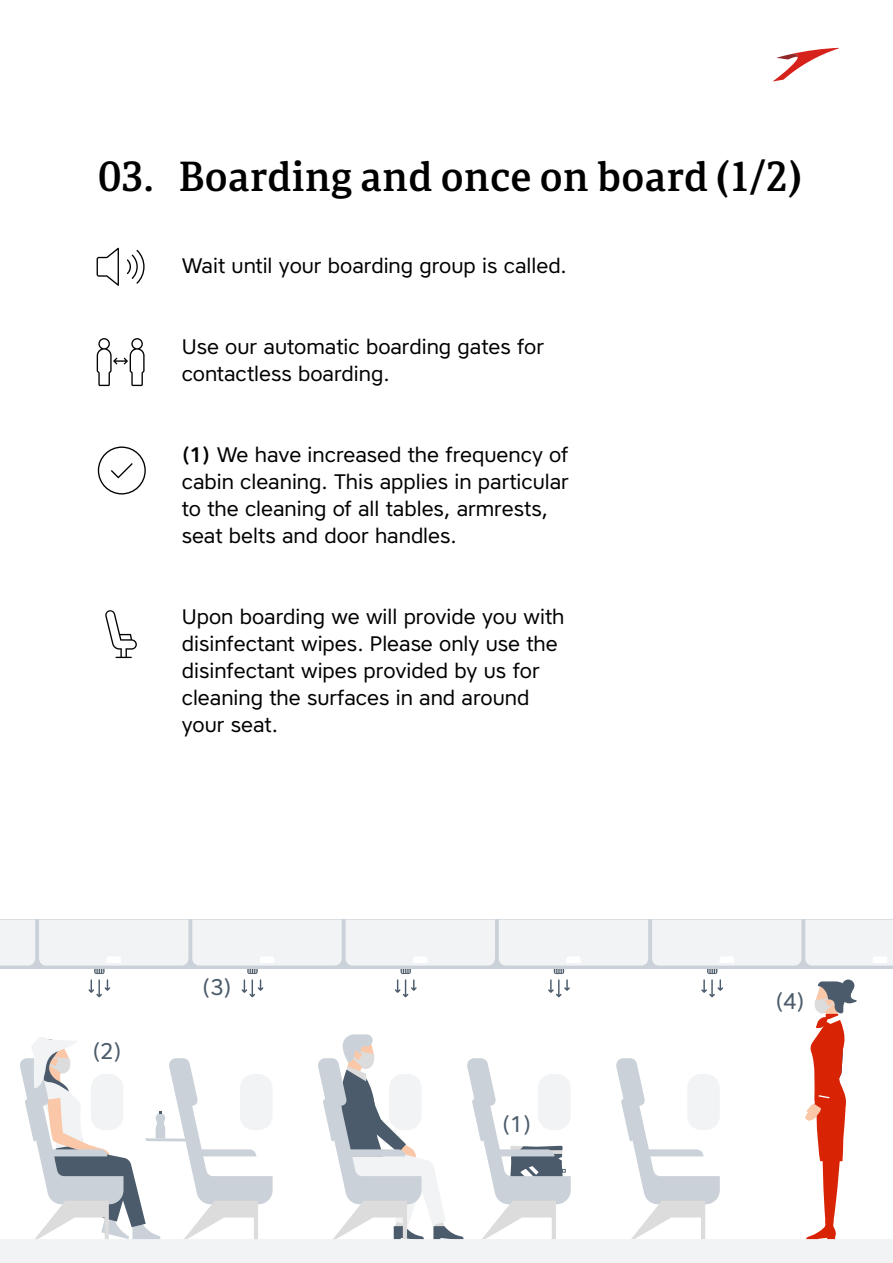
<style>
.page{position:relative;width:893px;height:1263px;background:#fff}
.page>*{position:absolute;margin:0;border:0;box-sizing:border-box;transform-origin:0 0}
.t1{font:40.5px "Portada Sb";letter-spacing:.01em;color:#000}
.t2{font:22.65px "Core Sans A45";color:#4b5b6b}
.t3{font:21px "Core Sans A45";color:#000}
.s1{font-family:"Core Sans A55";font-weight:500}
</style>
<div class="page">
<svg style="left:773px;top:48px;width:66px;height:33px"></svg>
<svg style="left:97px;top:248px;width:48px;height:38px"></svg>
<svg style="left:97px;top:338px;width:48px;height:48px"></svg>
<svg style="left:98px;top:446px;width:48px;height:48px"></svg>
<svg style="left:105px;top:610px;width:32px;height:48px"></svg>
<svg style="left:242px;top:979px;width:21px;height:18px"></svg>
<svg style="left:88px;top:979px;width:22px;height:18px"></svg>
<svg style="left:395px;top:979px;width:22px;height:18px"></svg>
<svg style="left:548px;top:979px;width:22px;height:18px"></svg>
<svg style="left:701px;top:979px;width:22px;height:18px"></svg>
<div style="left:0;top:1239px;width:893px;height:24px;background:#f1f3f5"></div>
<svg style="left:616px;top:1058px;width:104px;height:181px"></svg>
<svg style="left:0;top:919px;width:893px;height:54px"></svg>
<svg style="left:20px;top:1037px;width:253px;height:202px"></svg>
<svg style="left:318px;top:1034px;width:253px;height:205px"></svg>
<svg style="left:805px;top:979px;width:52px;height:260px"></svg>
<p class="t1" style="left:98px;top:147px;width:705px">03. Boarding and once on board (1/2)</p>
<p class="t3" style="left:182px;top:252px;width:387px">Wait until your boarding group is called.</p>
<p class="t3" style="left:182px;top:333px;width:364px">Use our automatic boarding gates for</p>
<p class="t3" style="left:182px;top:360px;width:209px">contactless boarding.</p>
<p class="t3" style="left:182px;top:441px;width:388px"><span class="s1">(1)</span> We have increased the frequency of</p>
<p class="t3" style="left:182px;top:468px;width:389px">cabin cleaning. This applies in particular</p>
<p class="t3" style="left:182px;top:495px;width:368px">to the cleaning of all tables, armrests,</p>
<p class="t3" style="left:182px;top:522px;width:277px">seat belts and door handles.</p>
<p class="t3" style="left:182px;top:603px;width:384px">Upon boarding we will provide you with</p>
<p class="t3" style="left:182px;top:630px;width:377px">disinfectant wipes. Please only use the</p>
<p class="t3" style="left:182px;top:657px;width:359px">disinfectant wipes provided by us for</p>
<p class="t3" style="left:182px;top:684px;width:349px">cleaning the surfaces in and around</p>
<p class="t3" style="left:182px;top:711px;width:98px">your seat.</p>
<p class="t2" style="left:92px;top:1036px;width:31px">(2)</p>
<p class="t2" style="left:202px;top:972px;width:31px">(3)</p>
<p class="t2" style="left:502px;top:1109px;width:31px">(1)</p>
<p class="t2" style="left:775px;top:986px;width:31px">(4)</p>
</div>
